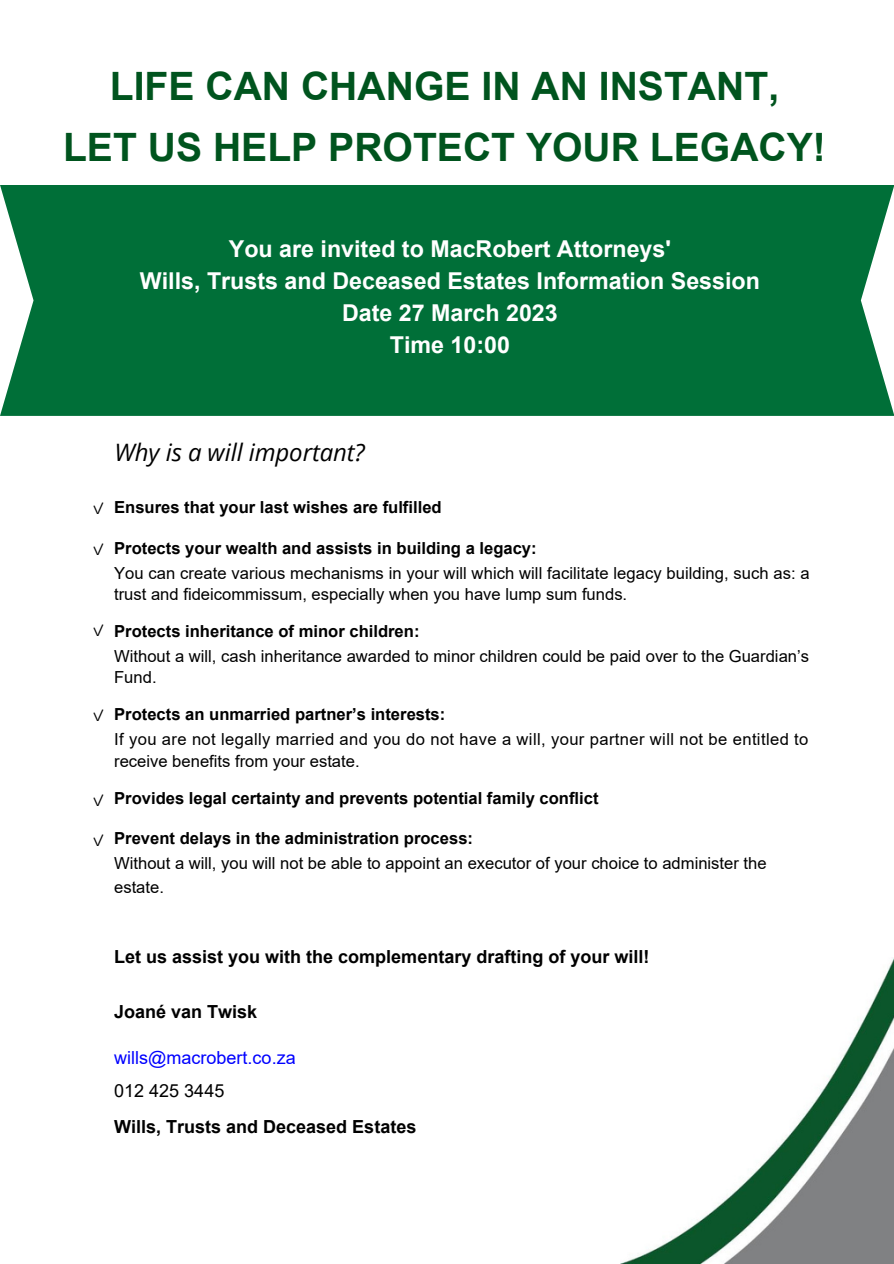
<style>
.page{position:relative;width:894px;height:1264px;background:#fff}
.page>*{position:absolute;margin:0;border:0;box-sizing:border-box;transform-origin:0 0}
.t1{font:700 39.15px/60.8px "Arial";color:#00541e;text-align:center}
.t2{font:italic 24px "Open Sans";letter-spacing:-.005em;color:#000}
.t3{font:700 23.25px/32px "Arial";color:#fff;text-align:center}
.t4{font:700 18px "Arial";color:#000}
.t5{font:18px "Arial";color:#00f}
.t6{font:18px "Arial";color:#000}
.t7{font:16.65px/21.5px "Arial";color:#000}
.t8{font:700 16.65px "Arial";color:#000}
.t9{font:16.65px/21.5px "Arial";letter-spacing:.02em;color:#000}
.t10{font:16.5px "IBM Plex Sans Cond";color:#000}
</style>
<div class="page">
<img style="left:622px;top:959px;width:271px;height:304px">
<div style="left:0;top:185px;width:892px;height:230px;background:#006f38"></div>
<h1 class="t1" style="left:63px;top:59px;width:764px">LIFE CAN CHANGE IN AN INSTANT,<br>LET US HELP PROTECT YOUR LEGACY!</h1>
<h3 class="t3" style="left:140px;top:235px;width:621px">You are invited to MacRobert Attorneys'<br>Wills, Trusts and Deceased Estates Information Session<br>Date 27 March 2023<br>Time 10:00</h3>
<h2 class="t2" style="left:115px;top:435px;width:251px">Why is a will important?</h2>
<p class="t10" style="left:92px;top:497px;width:14px">✓</p>
<p class="t10" style="left:92px;top:538px;width:14px">✓</p>
<p class="t10" style="left:92px;top:619px;width:14px">✓</p>
<p class="t10" style="left:92px;top:704px;width:14px">✓</p>
<p class="t10" style="left:92px;top:788px;width:14px">✓</p>
<p class="t10" style="left:92px;top:829px;width:14px">✓</p>
<p class="t8" style="left:114px;top:501px;width:329px">Ensures that your last wishes are fulfilled</p>
<p class="t8" style="left:114px;top:541px;width:424px">Protects your wealth and assists in building a legacy:</p>
<p class="t7" style="left:114px;top:562px;width:697px">You can create various mechanisms in your will which will facilitate legacy building, such as: a trust and fideicommissum, especially when you have lump sum funds.</p>
<p class="t8" style="left:114px;top:625px;width:307px">Protects inheritance of minor children:</p>
<p class="t7" style="left:114px;top:645px;width:696px">Without a will, cash inheritance awarded to minor children could be paid over to the Guardian’s<br>Fund.</p>
<p class="t8" style="left:114px;top:708px;width:332px">Protects an unmarried partner’s interests:</p>
<p class="t9" style="left:114px;top:728px;width:695px">If you are not legally married and you do not have a will, your partner will not be entitled to receive benefits from your estate.</p>
<p class="t8" style="left:114px;top:791px;width:486px">Provides legal certainty and prevents potential family conflict</p>
<p class="t8" style="left:114px;top:832px;width:360px">Prevent delays in the administration process:</p>
<p class="t7" style="left:114px;top:851px;width:653px;line-height:23.7px">Without a will, you will not be able to appoint an executor of your choice to administer the estate.</p>
<p class="t4" style="left:114px;top:950px;width:536px">Let us assist you with the complementary drafting of your will!</p>
<p class="t4" style="left:114px;top:1005px;width:145px">Joané van Twisk</p>
<p class="t5" style="left:114px;top:1047px;width:183px">wills@macrobert.co.za</p>
<p class="t6" style="left:114px;top:1080px;width:112px">012 425 3445</p>
<p class="t4" style="left:114px;top:1119px;width:304px">Wills, Trusts and Deceased Estates</p>
</div>
